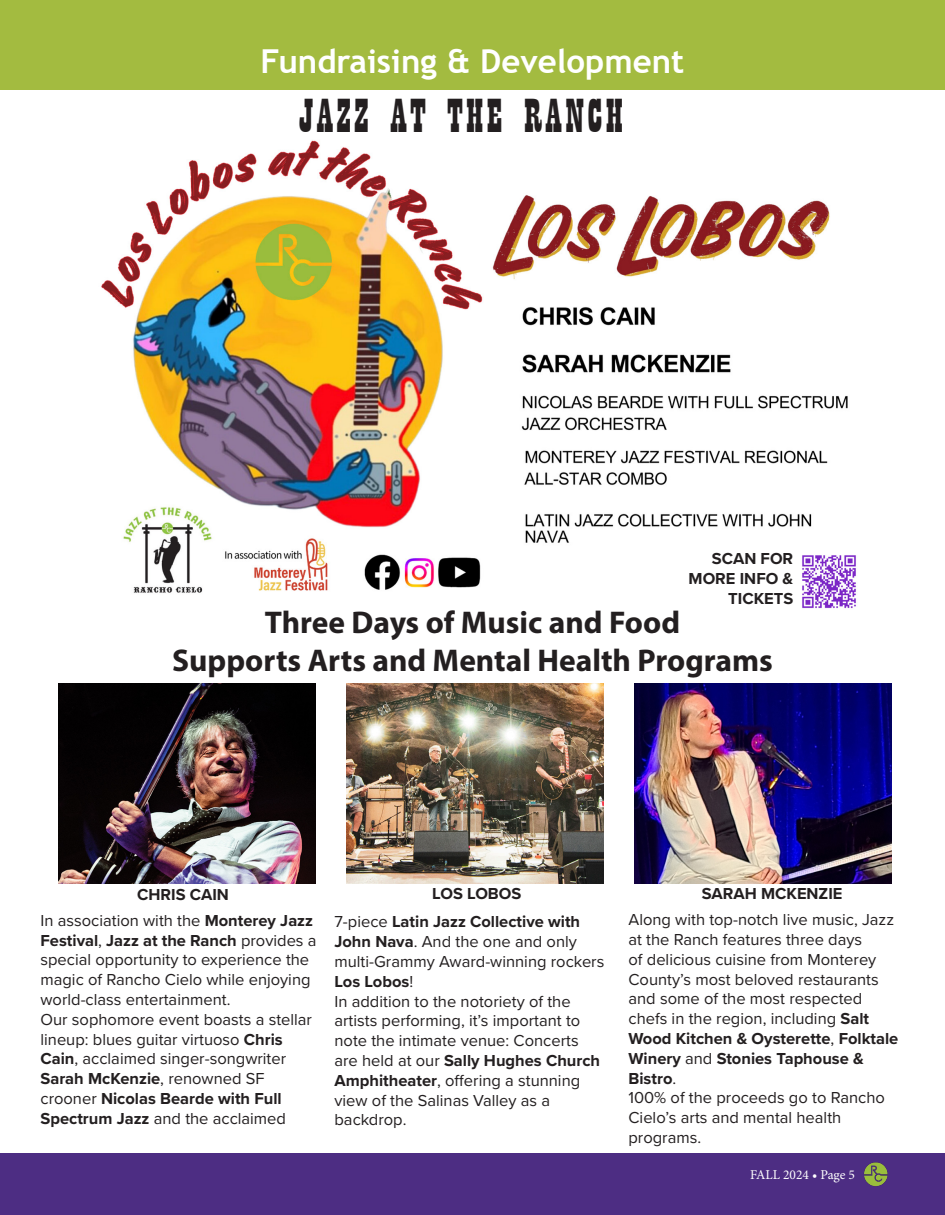
<style>
.page{position:relative;width:945px;height:1215px;background:#fff}
.page>*{position:absolute;margin:0;border:0;box-sizing:border-box;transform-origin:0 0}
.t1{font:49.5px "Playbill";letter-spacing:.07em;color:#231f20}
.t2{font:700 33px "Trebuchet MS";color:#fff}
.t3{font:700 31.5px "Myriad Pro";color:#231f20}
.t4{font:16.5px/19.8px "Proxima Nova";color:#231f20}
.t5{font:700 16.5px/19.8px "Proxima Nova";color:#231f20;text-align:right}
.t6{font:13.5px "Minion Pro";color:#fff}
.s1{font-weight:700}
</style>
<div class="page">
<div style="left:0;top:0;width:945px;height:89px;background:#a3bb40"></div>
<div style="left:0;top:1154px;width:945px;height:61px;background:#4d2d83"></div>
<img style="left:864px;top:1162px;width:24px;height:25px">
<img style="left:101px;top:140px;width:747px;height:453px">
<img style="left:347px;top:683px;width:257px;height:200px">
<img style="left:634px;top:683px;width:258px;height:200px">
<img style="left:58px;top:683px;width:257px;height:200px">
<img style="left:800px;top:552px;width:56px;height:57px">
<p class="t2" style="left:261px;top:41px;width:425px">Fundraising &amp; Development</p>
<p class="t1" style="left:299px;top:91px;width:325px">JAZZ AT THE RANCH</p>
<p class="t5" style="left:689px;top:549px;width:106px">SCAN FOR<br>MORE INFO &amp;<br>TICKETS</p>
<p class="t3" style="left:265px;top:602px;width:417px">Three Days of Music and Food</p>
<p class="t3" style="left:172px;top:640px;width:602px">Supports Arts and Mental Health Programs</p>
<p class="t5" style="left:137px;top:884px;width:93px">CHRIS CAIN</p>
<p class="t5" style="left:432px;top:884px;width:91px">LOS LOBOS</p>
<p class="t5" style="left:702px;top:883px;width:142px">SARAH MCKENZIE</p>
<p class="t4" style="left:40px;top:910px;width:277px">In association with the <span class="s1">Monterey Jazz Festival</span>, <span class="s1">Jazz at the Ranch</span> provides a special opportunity to experience the magic of Rancho Cielo while enjoying world-class entertainment.</p>
<p class="t4" style="left:40px;top:1009px;width:273px">Our sophomore event boasts a stellar lineup: blues guitar virtuoso <span class="s1">Chris Cain</span>, acclaimed singer-songwriter <span class="s1">Sarah McKenzie</span>, renowned SF crooner <span class="s1">Nicolas Bearde with Full Spectrum Jazz</span> and the acclaimed</p>
<p class="t4" style="left:334px;top:911px;width:271px">7-piece <span class="s1">Latin Jazz Collective with<br>John Nava</span>. And the one and only multi-Grammy Award-winning rockers<br><span class="s1">Los Lobos</span>!</p>
<p class="t4" style="left:334px;top:990px;width:267px">In addition to the notoriety of the artists performing, it’s important to note the intimate venue: Concerts are held at our <span class="s1">Sally Hughes Church<br>Amphitheater</span>, offering a stunning view of the Salinas Valley as a backdrop.</p>
<p class="t4" style="left:628px;top:909px;width:271px">Along with top-notch live music, Jazz at the Ranch features three days<br>of delicious cuisine from Monterey<br>County’s most beloved restaurants and some of the most respected chefs in the region, including <span class="s1">Salt<br>Wood Kitchen &amp; Oysterette</span>, <span class="s1">Folktale<br>Winery</span> and <span class="s1">Stonies Taphouse &amp;<br>Bistro</span>.</p>
<p class="t4" style="left:628px;top:1087px;width:258px">100% of the proceeds go to Rancho<br>Cielo’s arts and mental health programs.</p>
<p class="t6" style="left:750px;top:1166px;width:106px">FALL 2024 • Page 5</p>
</div>
